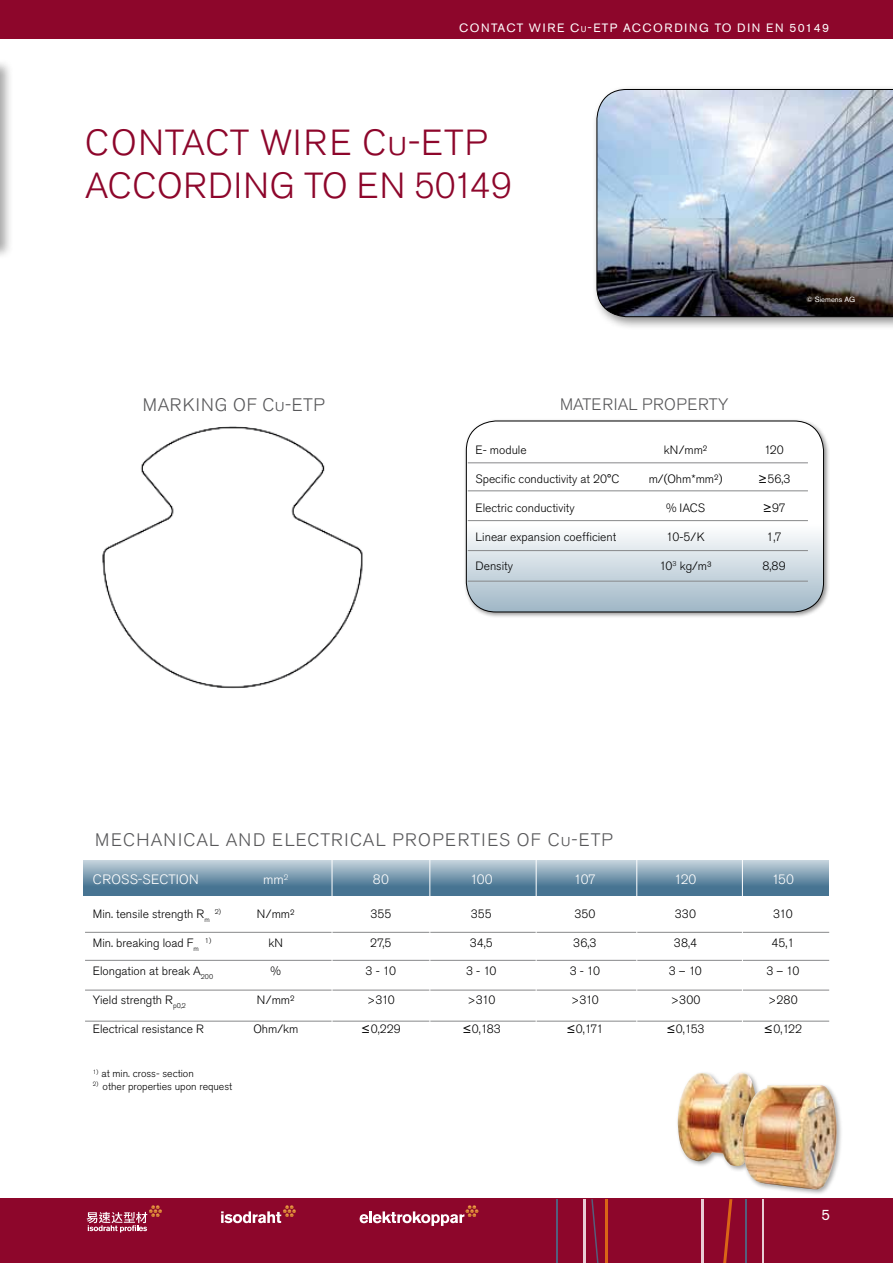
<style>
.page{position:relative;width:893px;height:1263px;background:#fff}
.page>*{position:absolute;margin:0;border:0;box-sizing:border-box;transform-origin:0 0}
.t1{font:300 36px/43.2px "Akzidenz Grotesk Pro";letter-spacing:.02em;color:#8d062b}
.t2{font:300 18px "Akzidenz Grotesk Pro";letter-spacing:.06em;color:#58585a}
.t3{font:300 16.5px "Akzidenz Grotesk Pro";color:#58585a}
.t4{font:15px "Akzidenz Grotesk Pro";color:#fff}
.t5{font:300 13.5px "Akzidenz Grotesk Pro";color:#fff}
.t6{font:300 12px "Akzidenz Grotesk Pro";color:#000}
.t7{font:12px "Akzidenz Grotesk Pro";letter-spacing:.13em;color:#fff}
.t8{font:300 10.5px "Akzidenz Grotesk Pro";color:#000}
.t9{font:7.5px "Akzidenz Grotesk Pro";color:#fff}
.t10{font:300 7.05px "Akzidenz Grotesk Pro";color:#000}
.s1{font-size:8.4px}
.s2{font-family:"Verdana";font-weight:400}
</style>
<div class="page">
<div style="left:0;top:1198px;width:893px;height:65px;background:#8d062b"></div>
<div style="left:0;top:0;width:893px;height:39px;background:#8d062b"></div>
<svg style="left:87px;top:1205px;width:75px;height:27px"></svg>
<svg style="left:221px;top:1205px;width:75px;height:18px"></svg>
<svg style="left:360px;top:1205px;width:118px;height:21px"></svg>
<hr style="left:556px;top:1199px;width:2px;height:64px;background:#467491">
<svg style="left:591px;top:1199px;width:17px;height:64px"></svg>
<hr style="left:605px;top:1199px;width:2px;height:64px;background:#ee7d11">
<hr style="left:583px;top:1199px;width:3px;height:64px;background:#fff">
<svg style="left:723px;top:1199px;width:9px;height:64px"></svg>
<hr style="left:701px;top:1199px;width:3px;height:64px;background:#fff">
<hr style="left:745px;top:1199px;width:1px;height:64px;background:#467491">
<hr style="left:763px;top:1199px;width:1px;height:64px;background:#fff">
<div style="left:591px;top:84px;width:302px;height:246px;background:#000;opacity:.45"></div>
<img style="left:597px;top:89px;width:296px;height:228px">
<svg style="left:84px;top:861px;width:744px;height:34px;background:#7697ad"></svg>
<div style="left:0;top:59px;width:13px;height:200px;background:#000;opacity:.35"></div>
<img style="left:0;top:64px;width:1px;height:183px">
<div style="left:464px;top:418px;width:366px;height:201px;background:#000;opacity:.45"></div>
<svg style="left:466px;top:421px;width:357px;height:191px"></svg>
<div style="left:466px;top:421px;width:358px;height:191px;border:1px solid #000;border-radius:30px"></div>
<img style="left:677px;top:1073px;width:79px;height:93px">
<div style="left:739px;top:1082px;width:104px;height:114px;background:#000;opacity:.35"></div>
<img style="left:742px;top:1085px;width:95px;height:105px">
<hr style="left:85px;top:932px;width:744px;height:1px;background:#87888a">
<hr style="left:468px;top:462px;width:340px;height:1px;background:#87888a">
<hr style="left:85px;top:960px;width:744px;height:1px;background:#87888a">
<hr style="left:468px;top:490px;width:340px;height:1px;background:#87888a">
<hr style="left:85px;top:990px;width:744px;height:1px;background:#87888a">
<hr style="left:468px;top:520px;width:340px;height:1px;background:#87888a">
<hr style="left:85px;top:1021px;width:744px;height:1px;background:#87888a">
<hr style="left:468px;top:550px;width:340px;height:1px;background:#87888a">
<hr style="left:468px;top:581px;width:340px;height:1px;background:#87888a">
<hr style="left:332px;top:858px;width:1px;height:198px;background:#fff">
<hr style="left:429px;top:858px;width:1px;height:198px;background:#fff">
<hr style="left:536px;top:858px;width:1px;height:198px;background:#fff">
<hr style="left:742px;top:858px;width:1px;height:198px;background:#fff">
<hr style="left:636px;top:858px;width:1px;height:198px;background:#fff">
<img style="left:102px;top:426px;width:261px;height:263px">
<p class="t7" style="left:459px;top:20px;width:372px">CONTACT WIRE C<span class="s1">u</span>-ETP ACCORDING TO DIN EN 50149</p>
<h1 class="t1" style="left:85px;top:120px;width:428px">CONTACT WIRE Cu-ETP<br>ACCORDING TO EN 50149</h1>
<p class="t9" style="left:806px;top:295px;width:50px">© Siemens AG</p>
<h2 class="t2" style="left:143px;top:393px;width:52px">Marking</h2>
<h2 class="t2" style="left:233px;top:393px;width:93px">of Cu-ETP</h2>
<h3 class="t3" style="left:560px;top:393px;width:63px">Material</h3>
<h3 class="t3" style="left:642px;top:393px;width:78px">prope rty</h3>
<p class="t6" style="left:476px;top:442px;width:53px">E- module</p>
<p class="t6" style="left:664px;top:442px;width:45px">kN/mm²</p>
<p class="t6" style="left:764px;top:442px;width:21px">120</p>
<p class="t6" style="left:476px;top:471px;width:145px">Specific conductivity at 20°C</p>
<p class="t6" style="left:649px;top:471px;width:75px">m/(Ohm*mm²)</p>
<p class="t6" style="left:758px;top:471px;width:34px"><span class="s2">≥</span>56,3</p>
<p class="t6" style="left:476px;top:500px;width:101px">Electric conductivity</p>
<p class="t6" style="left:666px;top:500px;width:41px">% IACS</p>
<p class="t6" style="left:762px;top:500px;width:25px"><span class="s2">≥</span>97</p>
<p class="t6" style="left:476px;top:529px;width:142px">Linear expansion coefficient</p>
<p class="t6" style="left:666px;top:529px;width:40px">10-5/K</p>
<p class="t6" style="left:766px;top:529px;width:17px">1,7</p>
<p class="t6" style="left:476px;top:558px;width:39px">Density</p>
<p class="t6" style="left:659px;top:558px;width:54px">10<sup>3</sup> kg/m³</p>
<p class="t6" style="left:762px;top:558px;width:25px">8,89</p>
<h2 class="t2" style="left:95px;top:828px;width:29px">Mechanical</h2>
<h2 class="t2" style="left:226px;top:828px;width:14px">and</h2>
<h2 class="t2" style="left:272px;top:828px;width:71px">ELECTRical</h2>
<h2 class="t2" style="left:392px;top:828px;width:89px">prope rties</h2>
<h2 class="t2" style="left:517px;top:828px;width:97px">of Cu-ETP</h2>
<p class="t5" style="left:93px;top:871px;width:58px">Cross-secti</p>
<p class="t5" style="left:179px;top:871px;width:19px">on</p>
<p class="t5" style="left:263px;top:871px;width:27px">mm<sup>2</sup></p>
<p class="t5" style="left:373px;top:871px;width:18px">80</p>
<p class="t5" style="left:470px;top:871px;width:24px">100</p>
<p class="t5" style="left:574px;top:871px;width:24px">107</p>
<p class="t5" style="left:674px;top:871px;width:24px">120</p>
<p class="t5" style="left:772px;top:871px;width:24px">150</p>
<p class="t6" style="left:93px;top:905px;width:118px">Min. tensile strength R<sub>m</sub></p>
<p class="t10" style="left:215px;top:906px;width:8px">2)</p>
<p class="t6" style="left:257px;top:905px;width:39px">N/mm²</p>
<p class="t6" style="left:370px;top:905px;width:22px">355</p>
<p class="t6" style="left:471px;top:905px;width:22px">355</p>
<p class="t6" style="left:574px;top:905px;width:22px">350</p>
<p class="t6" style="left:675px;top:905px;width:23px">330</p>
<p class="t6" style="left:773px;top:905px;width:21px">310</p>
<p class="t6" style="left:93px;top:934px;width:120px">Min. breaking load F<sub>m</sub> <sup>1)</sup></p>
<p class="t6" style="left:269px;top:934px;width:16px">kN</p>
<p class="t6" style="left:370px;top:934px;width:23px">27,5</p>
<p class="t6" style="left:470px;top:934px;width:24px">34,5</p>
<p class="t6" style="left:573px;top:934px;width:25px">36,3</p>
<p class="t6" style="left:674px;top:934px;width:25px">38,4</p>
<p class="t6" style="left:771px;top:934px;width:24px">45,1</p>
<p class="t6" style="left:93px;top:963px;width:122px">Elongation at break A<sub>200</sub></p>
<p class="t6" style="left:271px;top:963px;width:12px">%</p>
<p class="t6" style="left:366px;top:963px;width:32px">3 - 10</p>
<p class="t6" style="left:466px;top:963px;width:32px">3 - 10</p>
<p class="t6" style="left:570px;top:963px;width:32px">3 - 10</p>
<p class="t6" style="left:669px;top:963px;width:35px">3 – 10</p>
<p class="t6" style="left:766px;top:963px;width:35px">3 – 10</p>
<p class="t6" style="left:93px;top:992px;width:95px">Yield strength R<sub>p0,2</sub></p>
<p class="t6" style="left:257px;top:992px;width:39px">N/mm²</p>
<p class="t6" style="left:367px;top:992px;width:30px">&gt;310</p>
<p class="t6" style="left:467px;top:992px;width:30px">&gt;310</p>
<p class="t6" style="left:571px;top:992px;width:30px">&gt;310</p>
<p class="t6" style="left:670px;top:992px;width:31px">&gt;300</p>
<p class="t6" style="left:768px;top:992px;width:31px">&gt;280</p>
<p class="t6" style="left:93px;top:1021px;width:126px">Electrical resistance RO</p>
<p class="t6" style="left:262px;top:1021px;width:38px">hm/km</p>
<p class="t6" style="left:361px;top:1021px;width:41px"><span class="s2">≤</span>0,229</p>
<p class="t6" style="left:462px;top:1021px;width:40px"><span class="s2">≤</span>0,183</p>
<p class="t6" style="left:566px;top:1021px;width:39px"><span class="s2">≤</span>0,171</p>
<p class="t6" style="left:666px;top:1021px;width:40px"><span class="s2">≤</span>0,153</p>
<p class="t6" style="left:764px;top:1021px;width:40px"><span class="s2">≤</span>0,122</p>
<p class="t8" style="left:93px;top:1067px;width:103px"><sup>1)</sup> at min. cross- section</p>
<p class="t8" style="left:93px;top:1079px;width:141px"><sup>2)</sup> other properties upon request</p>
<p class="t4" style="left:821px;top:1205px;width:10px">5</p>
</div>
